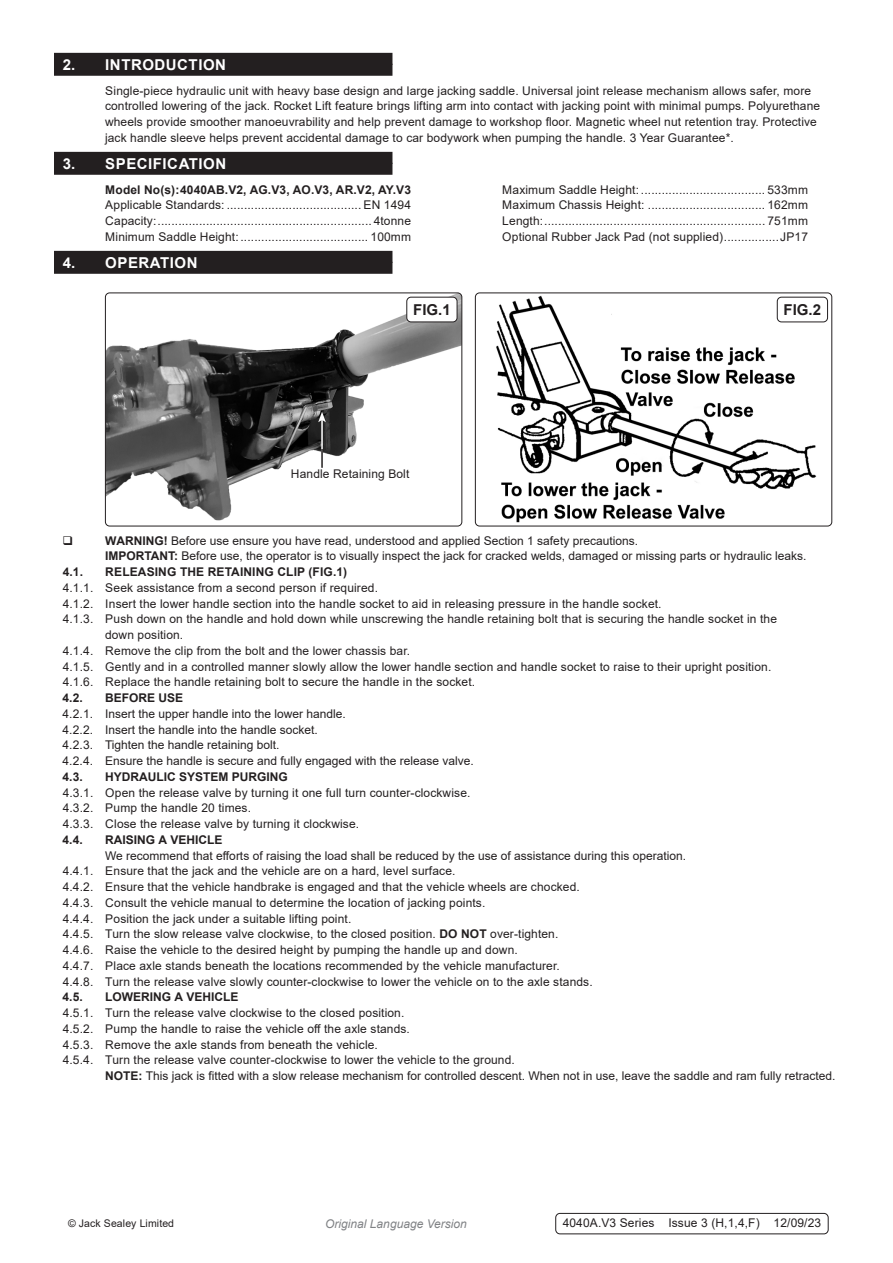
<style>
.page{position:relative;width:893px;height:1263px;background:#fff}
.page>*{position:absolute;margin:0;border:0;box-sizing:border-box;transform-origin:0 0}
.t1{font:700 15px "Arial";letter-spacing:.035em;color:#fff}
.t2{font:700 15px "Arial";color:#231f20}
.Body__Tabbed{font:12px/15.8px "Arial";letter-spacing:.01em;color:#231f20}
.Specifications__Tabbed{font:12px "Arial";letter-spacing:.01em;color:#231f20}
.Specifications__Tabbed-2{font:700 12px "Arial";color:#231f20}
.Body__Footer{font:12px "Arial";letter-spacing:.01em;color:#231f20}
.t3{font:italic 12px "Arial";color:#808285}
.Body{font:12px "Arial";letter-spacing:.01em;color:#231f20}
.Body__Justified__7pt{font:10.5px "Arial";letter-spacing:.01em;color:#231f20}
.s1{font-weight:700}
</style>
<div class="page">
<div style="left:54px;top:64px;width:338px;height:12px;background:#231f20"></div>
<div style="left:54px;top:53px;width:338px;height:12px;background:#231f20"></div>
<div style="left:54px;top:163px;width:338px;height:12px;background:#231f20"></div>
<div style="left:54px;top:152px;width:338px;height:12px;background:#231f20"></div>
<div style="left:54px;top:262px;width:338px;height:12px;background:#231f20"></div>
<div style="left:54px;top:251px;width:338px;height:12px;background:#231f20"></div>
<img style="left:105px;top:293px;width:357px;height:227px">
<div style="left:105px;top:293px;width:357px;height:233px;border:1px solid #231f20;border-radius:4px"></div>
<div style="left:407px;top:297px;width:50px;height:25px;background:#fff;border-radius:4px"></div>
<div style="left:406px;top:297px;width:51px;height:25px;border:1px solid #231f20;border-radius:4px"></div>
<hr style="left:321px;top:420px;width:2px;height:48px;background:#fff">
<svg style="left:318px;top:412px;width:8px;height:10px"></svg>
<svg style="left:321px;top:449px;width:2px;height:19px"></svg>
<img style="left:496px;top:295px;width:321px;height:228px">
<div style="left:475px;top:293px;width:357px;height:233px;border:1px solid #231f20;border-radius:4px"></div>
<div style="left:777px;top:297px;width:50px;height:25px;background:#fff;border-radius:4px"></div>
<div style="left:777px;top:297px;width:51px;height:25px;border:1px solid #231f20;border-radius:4px"></div>
<div style="left:555px;top:1213px;width:273px;height:21px;border:1px solid #231f20;border-radius:4px"></div>
<p class="t1" style="left:63px;top:54px;width:165px">2. INTRODUCTION</p>
<p class="Body__Tabbed" style="left:105px;top:82px;width:717px">Single-piece hydraulic unit with heavy base design and large jacking saddle. Universal joint release mechanism allows safer, more controlled lowering of the jack. Rocket Lift feature brings lifting arm into contact with jacking point with minimal pumps. Polyurethane wheels provide smoother manoeuvrability and help prevent damage to workshop floor. Magnetic wheel nut retention tray. Protective jack handle sleeve helps prevent accidental damage to car bodywork when pumping the handle. 3 Year Guarantee*.</p>
<p class="t1" style="left:63px;top:153px;width:165px">3. SPECIFICATION</p>
<p class="Specifications__Tabbed-2" style="left:105px;top:181px;width:307px">Model No(s):4040AB.V2, AG.V3, AO.V3, AR.V2, AY.V3</p>
<p class="Specifications__Tabbed" style="left:105px;top:197px;width:307px">Applicable Standards: ....................................... EN 1494</p>
<p class="Specifications__Tabbed" style="left:105px;top:213px;width:307px">Capacity:.............................................................. 4tonne</p>
<p class="Specifications__Tabbed" style="left:105px;top:228px;width:307px">Minimum Saddle Height: ..................................... 100mm</p>
<p class="Specifications__Tabbed" style="left:502px;top:181px;width:307px">Maximum Saddle Height: .................................... 533mm</p>
<p class="Specifications__Tabbed" style="left:502px;top:197px;width:307px">Maximum Chassis Height: .................................. 162mm</p>
<p class="Specifications__Tabbed" style="left:502px;top:213px;width:307px">Length:................................................................ 751mm</p>
<p class="Specifications__Tabbed" style="left:502px;top:228px;width:307px">Optional Rubber Jack Pad (not supplied)................JP17</p>
<p class="t1" style="left:63px;top:252px;width:136px">4. OPERATION</p>
<p class="t2" style="left:413px;top:299px;width:39px">FIG.1</p>
<p class="Body" style="left:291px;top:466px;width:120px">Handle Retaining Bolt</p>
<p class="t2" style="left:784px;top:299px;width:39px">FIG.2</p>
<p class="Body__Tabbed" style="left:105px;top:532px;width:534px"><span class="s1">WARNING!</span> Before use ensure you have read, understood and applied Section 1 safety precautions.</p>
<p class="Body__Tabbed" style="left:105px;top:548px;width:703px"><span class="s1">IMPORTANT:</span> Before use, the operator is to visually inspect the jack for cracked welds, damaged or missing parts or hydraulic leaks.</p>
<p class="Specifications__Tabbed-2" style="left:63px;top:563px;width:22px">4.1.</p>
<p class="Specifications__Tabbed-2" style="left:105px;top:563px;width:243px">RELEASING THE RETAINING CLIP (FIG.1)</p>
<p class="Body__Tabbed" style="left:63px;top:580px;width:317px">4.1.1. Seek assistance from a second person if required.</p>
<p class="Body__Tabbed" style="left:63px;top:595px;width:600px">4.1.2. Insert the lower handle section into the handle socket to aid in releasing pressure in the handle socket.</p>
<p class="Body__Tabbed" style="left:105px;top:611px;width:673px;text-indent:-42px">4.1.3. Push down on the handle and hold down while unscrewing the handle retaining bolt that is securing the handle socket in the down position.</p>
<p class="Body__Tabbed" style="left:63px;top:643px;width:349px">4.1.4. Remove the clip from the bolt and the lower chassis bar.</p>
<p class="Body__Tabbed" style="left:63px;top:658px;width:710px">4.1.5. Gently and in a controlled manner slowly allow the lower handle section and handle socket to raise to their upright position.</p>
<p class="Body__Tabbed" style="left:63px;top:674px;width:414px">4.1.6. Replace the handle retaining bolt to secure the handle in the socket.</p>
<p class="Specifications__Tabbed-2" style="left:63px;top:689px;width:22px">4.2.</p>
<p class="Specifications__Tabbed-2" style="left:105px;top:689px;width:80px">BEFORE USE</p>
<p class="Body__Tabbed" style="left:63px;top:706px;width:285px">4.2.1. Insert the upper handle into the lower handle.</p>
<p class="Body__Tabbed" style="left:63px;top:721px;width:257px">4.2.2. Insert the handle into the handle socket.</p>
<p class="Body__Tabbed" style="left:63px;top:737px;width:218px">4.2.3. Tighten the handle retaining bolt.</p>
<p class="Body__Tabbed" style="left:63px;top:753px;width:413px">4.2.4. Ensure the handle is secure and fully engaged with the release valve.</p>
<p class="Specifications__Tabbed-2" style="left:63px;top:768px;width:22px">4.3.</p>
<p class="Specifications__Tabbed-2" style="left:105px;top:768px;width:184px">HYDRAULIC SYSTEM PURGING</p>
<p class="Body__Tabbed" style="left:63px;top:784px;width:409px">4.3.1. Open the release valve by turning it one full turn counter-clockwise.</p>
<p class="Body__Tabbed" style="left:63px;top:800px;width:190px">4.3.2. Pump the handle 20 times.</p>
<p class="Body__Tabbed" style="left:63px;top:816px;width:298px">4.3.3. Close the release valve by turning it clockwise.</p>
<p class="Specifications__Tabbed-2" style="left:63px;top:831px;width:22px">4.4.</p>
<p class="Specifications__Tabbed-2" style="left:105px;top:831px;width:119px">RAISING A VEHICLE</p>
<p class="Body__Tabbed" style="left:105px;top:847px;width:583px">We recommend that efforts of raising the load shall be reduced by the use of assistance during this operation.</p>
<p class="Body__Tabbed" style="left:63px;top:863px;width:394px">4.4.1. Ensure that the jack and the vehicle are on a hard, level surface.</p>
<p class="Body__Tabbed" style="left:63px;top:879px;width:519px">4.4.2. Ensure that the vehicle handbrake is engaged and that the vehicle wheels are chocked.</p>
<p class="Body__Tabbed" style="left:63px;top:895px;width:424px">4.4.3. Consult the vehicle manual to determine the location of jacking points.</p>
<p class="Body__Tabbed" style="left:63px;top:910px;width:290px">4.4.4. Position the jack under a suitable lifting point.</p>
<p class="Body__Tabbed" style="left:63px;top:926px;width:497px">4.4.5. Turn the slow release valve clockwise, to the closed position. <span class="s1">DO NOT</span> over-tighten.</p>
<p class="Body__Tabbed" style="left:63px;top:942px;width:457px">4.4.6. Raise the vehicle to the desired height by pumping the handle up and down.</p>
<p class="Body__Tabbed" style="left:63px;top:958px;width:499px">4.4.7. Place axle stands beneath the locations recommended by the vehicle manufacturer.</p>
<p class="Body__Tabbed" style="left:63px;top:973px;width:531px">4.4.8. Turn the release valve slowly counter-clockwise to lower the vehicle on to the axle stands.</p>
<p class="Specifications__Tabbed-2" style="left:63px;top:989px;width:22px">4.5.</p>
<p class="Specifications__Tabbed-2" style="left:105px;top:989px;width:135px">LOWERING A VEHICLE</p>
<p class="Body__Tabbed" style="left:63px;top:1005px;width:343px">4.5.1. Turn the release valve clockwise to the closed position.</p>
<p class="Body__Tabbed" style="left:63px;top:1021px;width:349px">4.5.2. Pump the handle to raise the vehicle off the axle stands.</p>
<p class="Body__Tabbed" style="left:63px;top:1036px;width:317px">4.5.3. Remove the axle stands from beneath the vehicle.</p>
<p class="Body__Tabbed" style="left:63px;top:1052px;width:454px">4.5.4. Turn the release valve counter-clockwise to lower the vehicle to the ground.</p>
<p class="Body__Tabbed" style="left:105px;top:1068px;width:732px"><span class="s1">NOTE:</span> This jack is fitted with a slow release mechanism for controlled descent. When not in use, leave the saddle and ram fully retracted.</p>
<p class="Body__Justified__7pt" style="left:68px;top:1216px;width:108px">© Jack Sealey Limited</p>
<p class="t3" style="left:325px;top:1216px;width:143px">Original Language Version</p>
<p class="Body__Footer" style="left:563px;top:1214px;width:260px">4040A.V3 Series Issue 3 (H,1,4,F) 12/09/23</p>
</div>
